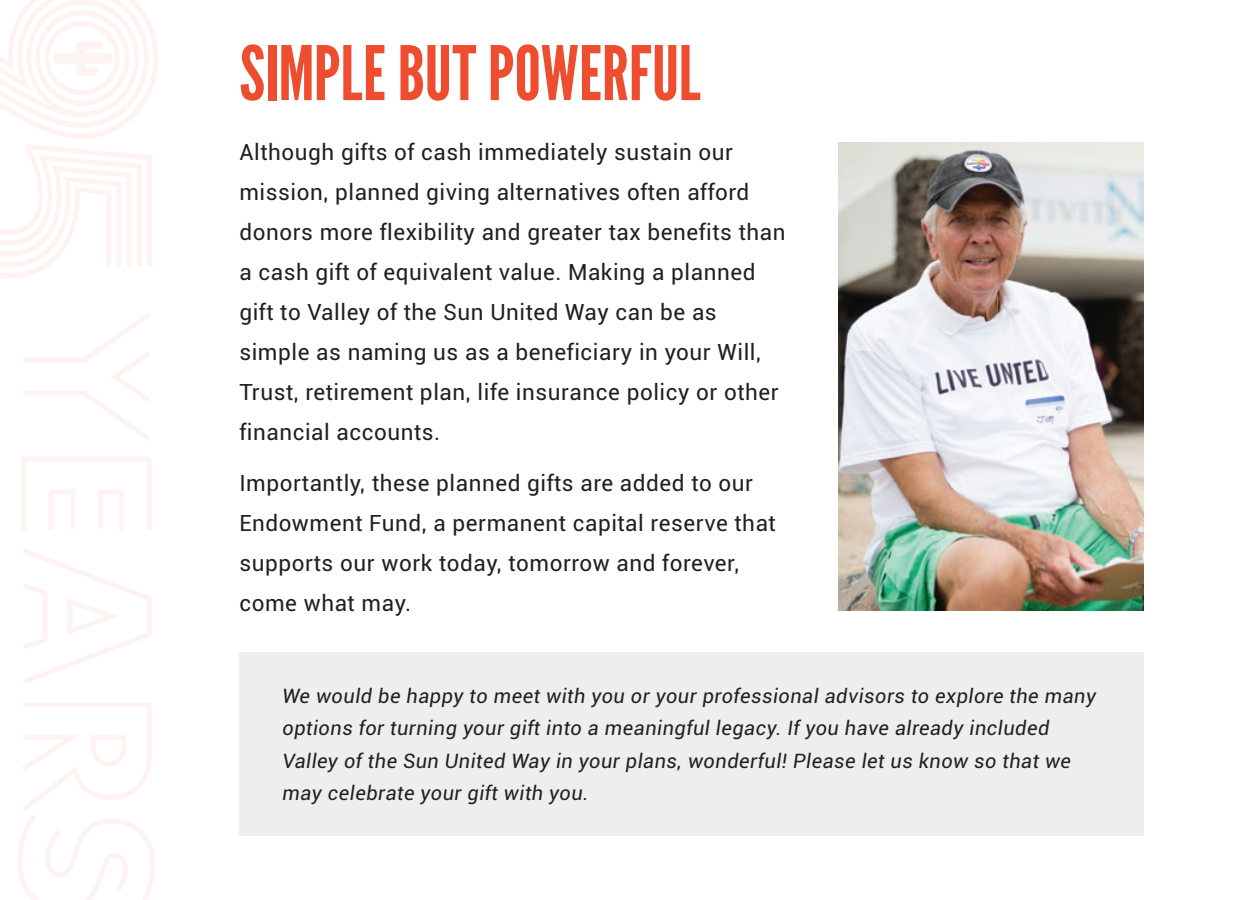
<style>
.page{position:relative;width:1260px;height:900px;background:#fff}
.page>*{position:absolute;margin:0;border:0;box-sizing:border-box;transform-origin:0 0}
.t1{font:75px "League Gothic";color:#ef4d30}
.t2{font:22.5px/40px "Roboto";letter-spacing:.025em;color:#231f20}
.t3{font:italic 20px/32.5px "Roboto";letter-spacing:.025em;color:#231f20}
</style>
<div class="page">
<div style="left:239px;top:652px;width:905px;height:184px;background:#eeeeef"></div>
<svg style="left:0;top:0;width:158px;height:278px"></svg>
<svg style="left:24px;top:313px;width:126px;height:128px"></svg>
<svg style="left:21px;top:457px;width:130px;height:73px"></svg>
<svg style="left:23px;top:549px;width:128px;height:135px"></svg>
<svg style="left:18px;top:703px;width:137px;height:197px"></svg>
<img style="left:839px;top:143px;width:305px;height:468px">
<p class="t1" style="left:239px;top:29px;width:463px">SIMPLE BUT POWERFUL</p>
<p class="t2" style="left:239px;top:131px;width:548px">Although gifts of cash immediately sustain our mission, planned giving alternatives often afford donors more flexibility and greater tax benefits than a cash gift of equivalent value. Making a planned gift to Valley of the Sun United Way can be as simple as naming us as a beneficiary in your Will, Trust, retirement plan, life insurance policy or other financial accounts.</p>
<p class="t2" style="left:239px;top:462px;width:538px">Importantly, these planned gifts are added to our Endowment Fund, a permanent capital reserve that supports our work today, tomorrow and forever, come what may.</p>
<p class="t3" style="left:282px;top:679px;width:815px">We would be happy to meet with you or your professional advisors to explore the many options for turning your gift into a meaningful legacy. If you have already included Valley of the Sun United Way in your plans, wonderful! Please let us know so that we may celebrate your gift with you.</p>
</div>
